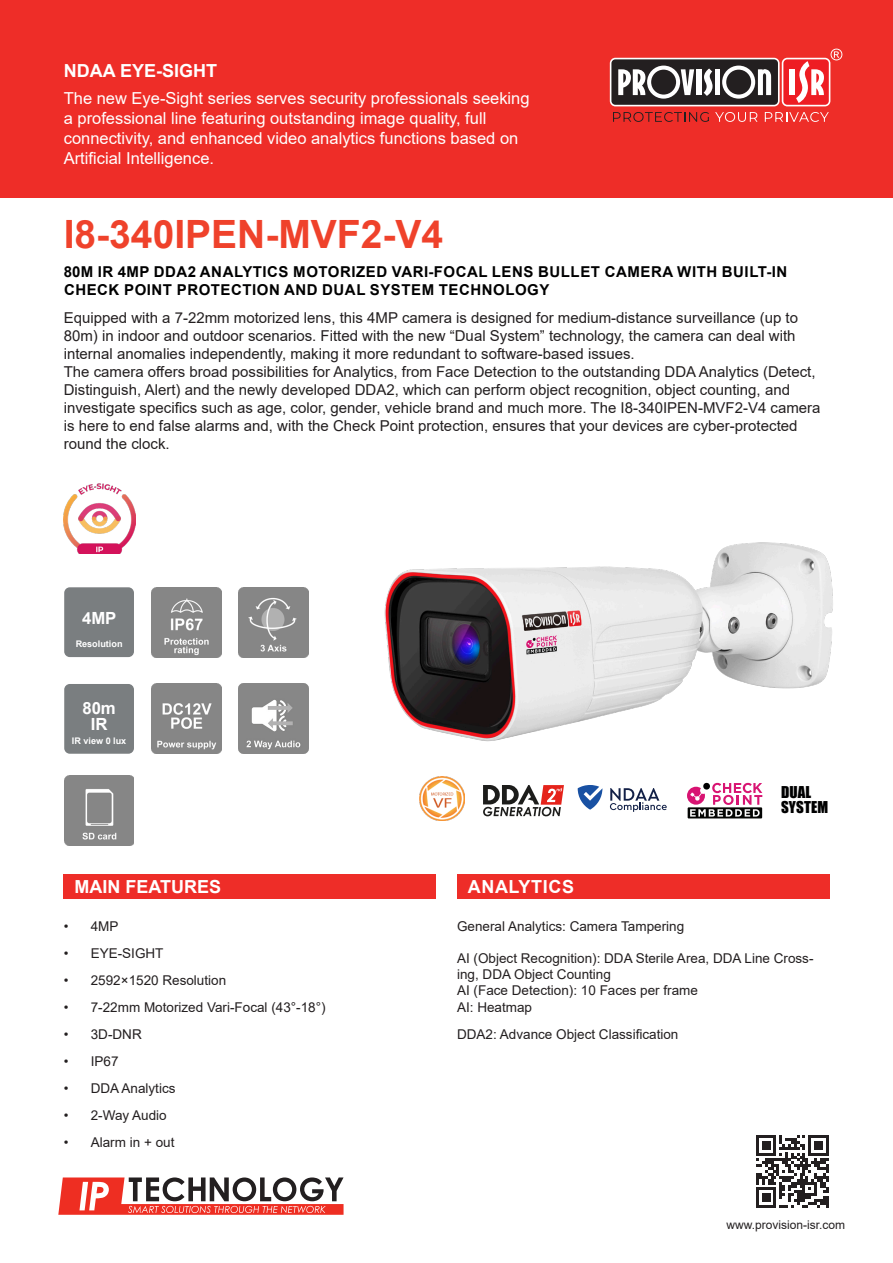
<style>
.page{position:relative;width:893px;height:1263px;background:#fff}
.page>*{position:absolute;margin:0;border:0;box-sizing:border-box;transform-origin:0 0}
.t1{font:700 39px "Arial";color:#ef422b}
.t2{font:700 18px "Arial";color:#fff}
.t3{font:700 18px "Arial";letter-spacing:.035em;color:#fff}
.t4{font:700 16.8px/16.4px "Arial";color:#fff;text-align:center}
.t5{font:16.5px/19.8px "Arial";color:#fff}
.t6{font:15px/18px "Arial";color:#231f20}
.t7{font:700 15px/18px "Arial";letter-spacing:.035em;color:#000001}
.t8{font:15px "Impact";letter-spacing:.01em;color:#000001}
.t9{font:13.5px/16.2px "Arial";color:#231f20}
.t10{font:12px "Arial";color:#231f20}
.t11{font:700 9.15px "Arial";color:#fff}
.t12{font:700 9px "Arial";color:#fff}
</style>
<div class="page">
<div style="left:0;top:0;width:893px;height:198px;background:#ee2d28"></div>
<svg style="left:610px;top:49px;width:232px;height:57px"></svg>
<svg style="left:613px;top:112px;width:96px;height:10px"></svg>
<svg style="left:715px;top:112px;width:42px;height:10px"></svg>
<svg style="left:765px;top:112px;width:64px;height:10px"></svg>
<img style="left:384px;top:542px;width:449px;height:200px">
<svg style="left:756px;top:1135px;width:72px;height:73px"></svg>
<img style="left:151px;top:587px;width:70px;height:70px">
<div style="left:64px;top:587px;width:70px;height:70px;background:#7a7e80;border-radius:6px"></div>
<img style="left:239px;top:684px;width:69px;height:70px">
<img style="left:239px;top:587px;width:69px;height:70px">
<img style="left:64px;top:775px;width:70px;height:70px">
<div style="left:64px;top:684px;width:70px;height:70px;background:#7a7e80;border-radius:6px"></div>
<img style="left:151px;top:684px;width:70px;height:70px">
<img style="left:64px;top:483px;width:71px;height:70px">
<img style="left:420px;top:776px;width:45px;height:45px">
<svg style="left:58px;top:1177px;width:286px;height:38px"></svg>
<div style="left:64px;top:874px;width:372px;height:25px;background:#ee2d28"></div>
<div style="left:457px;top:874px;width:372px;height:25px;background:#ee2d28"></div>
<svg style="left:578px;top:785px;width:24px;height:25px"></svg>
<svg style="left:610px;top:788px;width:57px;height:24px"></svg>
<svg style="left:483px;top:785px;width:81px;height:31px"></svg>
<svg style="left:687px;top:783px;width:75px;height:35px"></svg>
<p class="t2" style="left:64px;top:58px;width:155px">NDAA EYE-SIGHT</p>
<p class="t5" style="left:64px;top:88px;width:467px">The new Eye-Sight series serves security professionals seeking a professional line featuring outstanding image quality, full connectivity, and enhanced video analytics functions based on Artificial Intelligence.</p>
<p class="t1" style="left:64px;top:207px;width:381px">I8-340IPEN-MVF2-V4</p>
<p class="t7" style="left:64px;top:263px;width:725px">80M IR 4MP DDA2 ANALYTICS MOTORIZED VARI-FOCAL LENS BULLET CAMERA WITH BUILT-IN<br>CHECK POINT PROTECTION AND DUAL SYSTEM TECHNOLOGY</p>
<p class="t6" style="left:64px;top:309px;width:736px">Equipped with a 7-22mm motorized lens, this 4MP camera is designed for medium-distance surveillance (up to<br>80m) in indoor and outdoor scenarios. Fitted with the new “Dual System” technology, the camera can deal with internal anomalies independently, making it more redundant to software-based issues.</p>
<p class="t6" style="left:64px;top:363px;width:758px">The camera offers broad possibilities for Analytics, from Face Detection to the outstanding DDA Analytics (Detect, Distinguish, Alert) and the newly developed DDA2, which can perform object recognition, object counting, and investigate specifics such as age, color, gender, vehicle brand and much more. The I8-340IPEN-MVF2-V4 camera is here to end false alarms and, with the Check Point protection, ensures that your devices are cyber-protected round the clock.</p>
<p class="t4" style="left:82px;top:611px;width:36px">4MP</p>
<p class="t11" style="left:76px;top:638px;width:48px">Resolution</p>
<p class="t4" style="left:82px;top:701px;width:35px">80m<br>IR</p>
<p class="t12" style="left:72px;top:735px;width:56px">IR view 0 lux</p>
<p class="t8" style="left:781px;top:781px;width:32px">DUAL</p>
<p class="t8" style="left:781px;top:796px;width:49px">SYSTEM</p>
<p class="t2" style="left:74px;top:874px;width:148px">MAIN FEATURES</p>
<p class="t3" style="left:468px;top:874px;width:108px">ANALYTICS</p>
<p class="t9" style="left:64px;top:918px;width:56px">• 4MP</p>
<p class="t9" style="left:64px;top:945px;width:101px">• EYE-SIGHT</p>
<p class="t9" style="left:64px;top:972px;width:164px">• 2592×1520 Resolution</p>
<p class="t9" style="left:64px;top:999px;width:263px">• 7-22mm Motorized Vari-Focal (43°-18°)</p>
<p class="t9" style="left:64px;top:1026px;width:79px">• 3D-DNR</p>
<p class="t9" style="left:64px;top:1053px;width:56px">• IP67</p>
<p class="t9" style="left:64px;top:1080px;width:113px">• DDA Analytics</p>
<p class="t9" style="left:64px;top:1107px;width:105px">• 2-Way Audio</p>
<p class="t9" style="left:64px;top:1134px;width:112px">• Alarm in + out</p>
<p class="t9" style="left:457px;top:918px;width:229px">General Analytics: Camera Tampering</p>
<p class="t9" style="left:457px;top:950px;width:358px">AI (Object Recognition): DDA Sterile Area, DDA Line Cross&shy;ing, DDA Object Counting</p>
<p class="t9" style="left:457px;top:982px;width:242px">AI (Face Detection): 10 Faces per frame</p>
<p class="t9" style="left:457px;top:999px;width:77px">AI: Heatmap</p>
<p class="t9" style="left:457px;top:1026px;width:223px">DDA2: Advance Object Classification</p>
<p class="t10" style="left:727px;top:1217px;width:120px">www.provision-isr.com</p>
</div>
